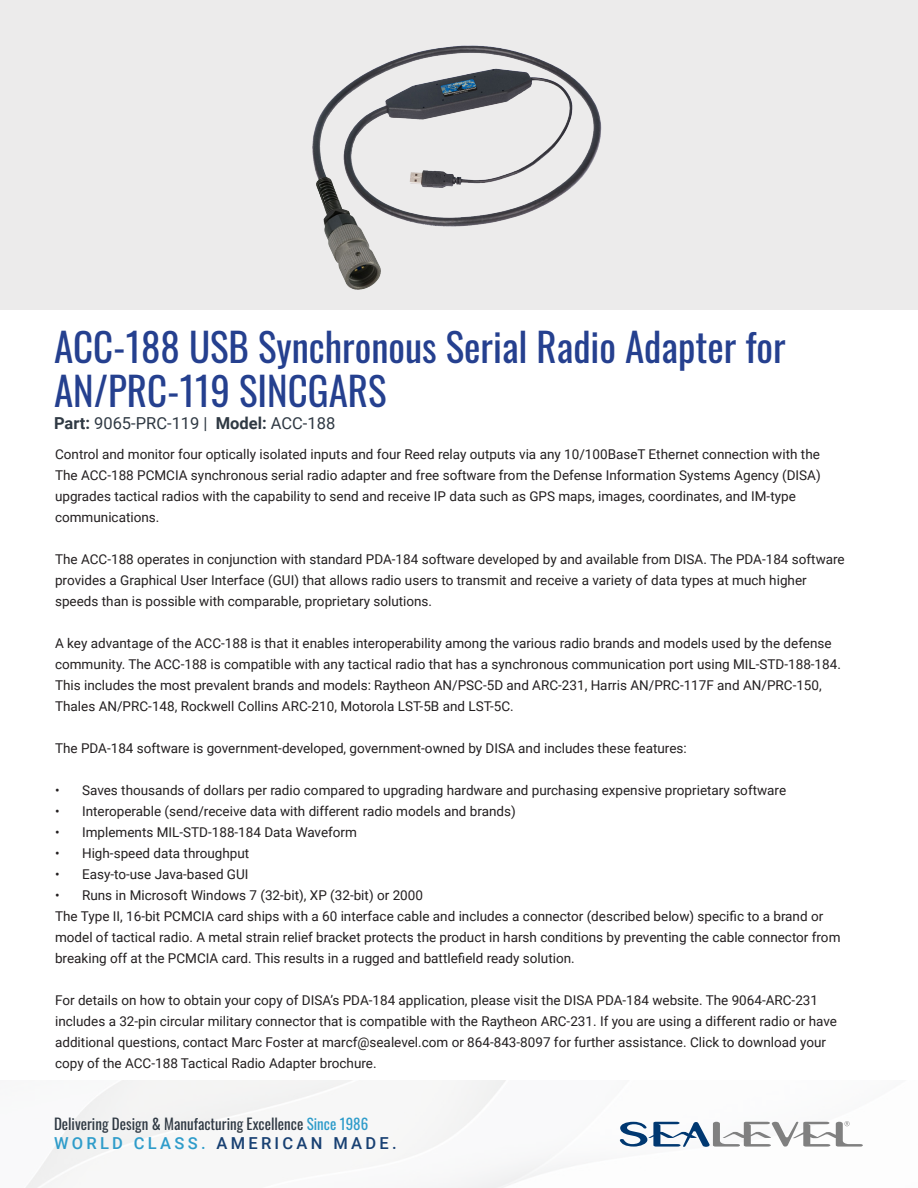
<style>
.page{position:relative;width:918px;height:1188px;background:#fff}
.page>*{position:absolute;margin:0;border:0;box-sizing:border-box;transform-origin:0 0}
.t1{font:39px/43.5px "Oswald";color:#25408f}
.t2{font:16.5px "Roboto";color:#2f3943}
.t3{font:500 16.5px "Roboto";letter-spacing:.2em;color:#184072}
.t4{font:15px "Oswald";color:#2f3943}
.t5{font:13.5px/21px "Roboto";color:#231f20}
.s1{font-weight:700}
.s2{color:#2e9cca}
</style>
<div class="page">
<div style="left:0;top:0;width:918px;height:309px;background:#ecebeb"></div>
<svg style="left:620px;top:1121px;width:243px;height:26px"></svg>
<img style="left:312px;top:45px;width:290px;height:245px">
<p class="t1" style="left:54px;top:322px;width:733px">ACC-188 USB Synchronous Serial Radio Adapter for<br>AN/PRC-119 SINCGARS</p>
<p class="t2" style="left:54px;top:412px;width:283px"><span class="s1">Part:</span> 9065-PRC-119 | <span class="s1">Model:</span> ACC-188</p>
<p class="t5" style="left:55px;top:444px;width:767px">Control and monitor four optically isolated inputs and four Reed relay outputs via any 10/100BaseT Ethernet connection with the The ACC-188 PCMCIA synchronous serial radio adapter and free software from the Defense Information Systems Agency (DISA) upgrades tactical radios with the capability to send and receive IP data such as GPS maps, images, coordinates, and IM-type communications.</p>
<p class="t5" style="left:55px;top:549px;width:791px">The ACC-188 operates in conjunction with standard PDA-184 software developed by and available from DISA. The PDA-184 software provides a Graphical User Interface (GUI) that allows radio users to transmit and receive a variety of data types at much higher speeds than is possible with comparable, proprietary solutions.</p>
<p class="t5" style="left:55px;top:633px;width:787px">A key advantage of the ACC-188 is that it enables interoperability among the various radio brands and models used by the defense community. The ACC-188 is compatible with any tactical radio that has a synchronous communication port using MIL-STD-188-184.<br>This includes the most prevalent brands and models: Raytheon AN/PSC-5D and ARC-231, Harris AN/PRC-117F and AN/PRC-150, Thales AN/PRC-148, Rockwell Collins ARC-210, Motorola LST-5B and LST-5C.</p>
<p class="t5" style="left:55px;top:738px;width:633px">The PDA-184 software is government-developed, government-owned by DISA and includes these features:</p>
<p class="t5" style="left:55px;top:780px;width:733px">• Saves thousands of dollars per radio compared to upgrading hardware and purchasing expensive proprietary software</p>
<p class="t5" style="left:55px;top:801px;width:462px">• Interoperable (send/receive data with different radio models and brands)</p>
<p class="t5" style="left:55px;top:822px;width:303px">• Implements MIL-STD-188-184 Data Waveform</p>
<p class="t5" style="left:55px;top:843px;width:196px">• High-speed data throughput</p>
<p class="t5" style="left:55px;top:864px;width:195px">• Easy-to-use Java-based GUI</p>
<p class="t5" style="left:55px;top:885px;width:369px">• Runs in Microsoft Windows 7 (32-bit), XP (32-bit) or 2000</p>
<p class="t5" style="left:55px;top:906px;width:787px">The Type II, 16-bit PCMCIA card ships with a 60 interface cable and includes a connector (described below) specific to a brand or model of tactical radio. A metal strain relief bracket protects the product in harsh conditions by preventing the cable connector from breaking off at the PCMCIA card. This results in a rugged and battlefield ready solution.</p>
<p class="t5" style="left:55px;top:990px;width:783px">For details on how to obtain your copy of DISA’s PDA-184 application, please visit the DISA PDA-184 website. The 9064-ARC-231 includes a 32-pin circular military connector that is compatible with the Raytheon ARC-231. If you are using a different radio or have additional questions, contact Marc Foster at marcf@sealevel.com or 864-843-8097 for further assistance. Click to download your copy of the ACC-188 Tactical Radio Adapter brochure.</p>
<p class="t4" style="left:54px;top:1111px;width:316px">Delivering Design &amp; Manufacturing Excellence <span class="s2">Since 1986</span></p>
<p class="t3" style="left:54px;top:1131px;width:344px"><span class="s2">WORLD CLASS.</span> AMERICAN MADE.</p>
</div>
